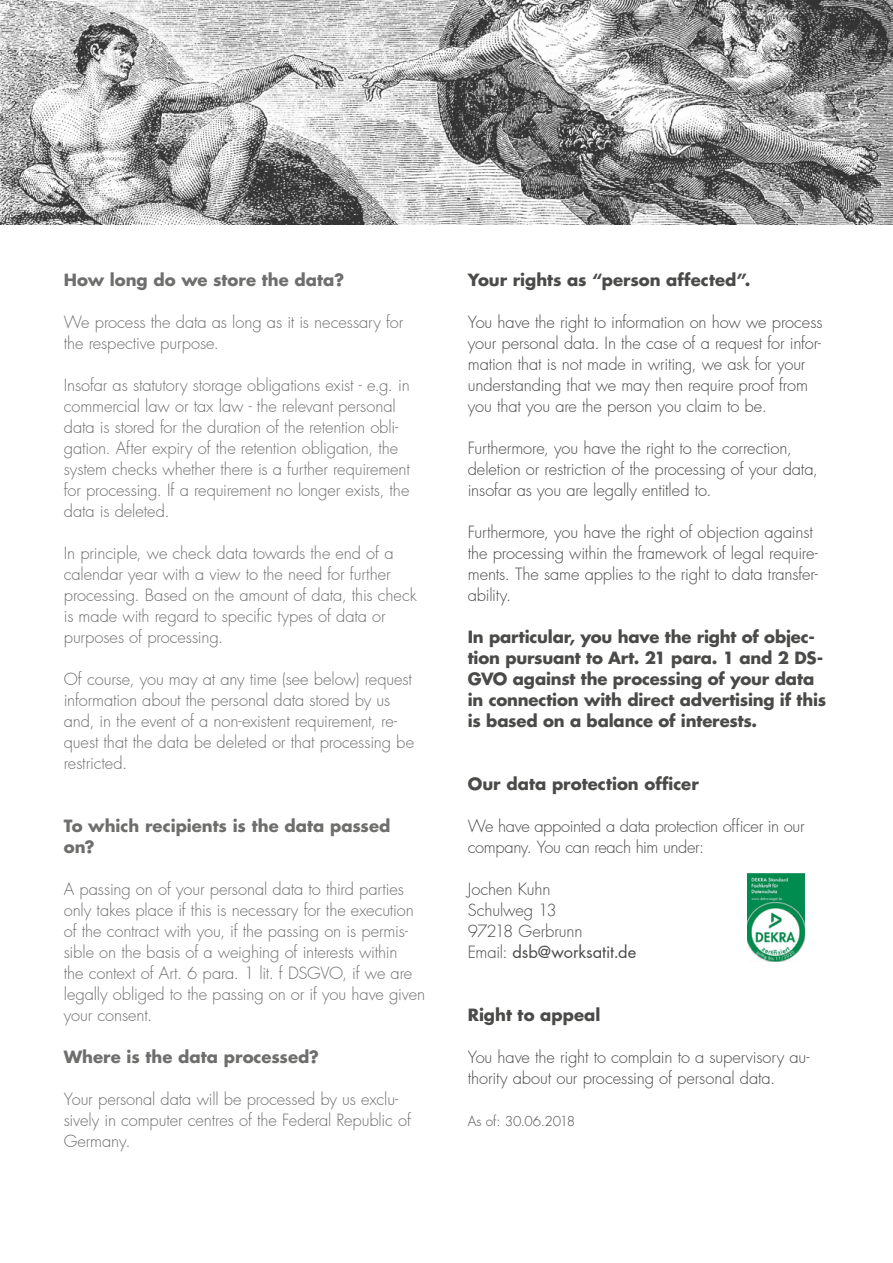
<style>
.page{position:relative;width:893px;height:1263px;background:#fff}
.page>*{position:absolute;margin:0;border:0;box-sizing:border-box;transform-origin:0 0}
.t1{font:300 16.5px/21px "Futura LT Pro";letter-spacing:-.005em;color:#4a4a49}
.t2{font:700 16.5px/21px "Futura LT Pro";letter-spacing:-.005em;color:#4a4a49}
.t3{font:16.5px "Futura LT Pro";letter-spacing:-.005em;color:#4a4a49}
.t4{font:300 13.5px "Futura LT Pro";letter-spacing:-.005em;color:#4a4a49}
.s1{font-weight:300}
</style>
<div class="page">
<img style="left:0;top:0;width:893px;height:224px">
<img style="left:747px;top:874px;width:57px;height:87px">
<p class="t2" style="left:64px;top:269px;width:282px">How long do we store the data?</p>
<p class="t1" style="left:64px;top:311px;width:341px">We process the data as long as it is necessary for the respective purpose.</p>
<p class="t1" style="left:64px;top:374px;width:348px">Insofar as statutory storage obligations exist - e.g. in commercial law or tax law - the relevant personal data is stored for the duration of the retention obli&shy;gation. After expiry of the retention obligation, the system checks whether there is a further requirement for processing. If a requirement no longer exists, the data is deleted.</p>
<p class="t1" style="left:64px;top:542px;width:355px">In principle, we check data towards the end of a calendar year with a view to the need for further processing. Based on the amount of data, this check is made with regard to specific types of data or purposes of processing.</p>
<p class="t1" style="left:64px;top:668px;width:352px">Of course, you may at any time (see below) request information about the personal data stored by us and, in the event of a non-existent requirement, re&shy;quest that the data be deleted or that processing be restricted.</p>
<p class="t2" style="left:64px;top:815px;width:328px">To which recipients is the data passed on?</p>
<p class="t1" style="left:64px;top:878px;width:363px">A passing on of your personal data to third parties only takes place if this is necessary for the execution of the contract with you, if the passing on is permis&shy;sible on the basis of a weighing of interests within<br>the context of Art. 6 para. 1 lit. f DSGVO, if we are legally obliged to the passing on or if you have given your consent.</p>
<p class="t2" style="left:64px;top:1046px;width:257px">Where is the data processed?</p>
<p class="t1" style="left:64px;top:1088px;width:349px">Your personal data will be processed by us exclu&shy;sively in computer centres of the Federal Republic of<br>Germany.</p>
<p class="t2" style="left:468px;top:269px;width:284px">Your rights as “person affected”.</p>
<p class="t1" style="left:468px;top:311px;width:356px">You have the right to information on how we process your personal data. In the case of a request for infor&shy;mation that is not made in writing, we ask for your understanding that we may then require proof from you that you are the person you claim to be.</p>
<p class="t1" style="left:468px;top:437px;width:352px">Furthermore, you have the right to the correction, deletion or restriction of the processing of your data, insofar as you are legally entitled to.</p>
<p class="t1" style="left:468px;top:521px;width:352px">Furthermore, you have the right of objection against the processing within the framework of legal require&shy;ments. The same applies to the right to data transfer&shy;ability.</p>
<p class="t2" style="left:468px;top:626px;width:360px">In particular, you have the right of objec&shy;tion pursuant to Art. 21 para. 1 and 2 DS-GVO against the processing of your data in connection with direct advertising if this is based on a balance of interests.</p>
<p class="t2" style="left:468px;top:773px;width:233px">Our data protection officer</p>
<p class="t1" style="left:468px;top:815px;width:338px">We have appointed a data protection officer in our company. You can reach him under:</p>
<p class="t1" style="left:468px;top:878px;width:84px">Jochen Kuhn</p>
<p class="t1" style="left:468px;top:899px;width:90px">Schulweg 13</p>
<p class="t1" style="left:468px;top:920px;width:116px">97218 Gerbrunn</p>
<p class="t3" style="left:468px;top:940px;width:170px"><span class="s1">Email:</span> dsb@worksatit.de</p>
<p class="t2" style="left:468px;top:1004px;width:134px">Right to appeal</p>
<p class="t1" style="left:468px;top:1046px;width:343px">You have the right to complain to a supervisory au&shy;thority about our processing of personal data.</p>
<p class="t4" style="left:468px;top:1112px;width:109px">As of: 30.06.2018</p>
</div>
